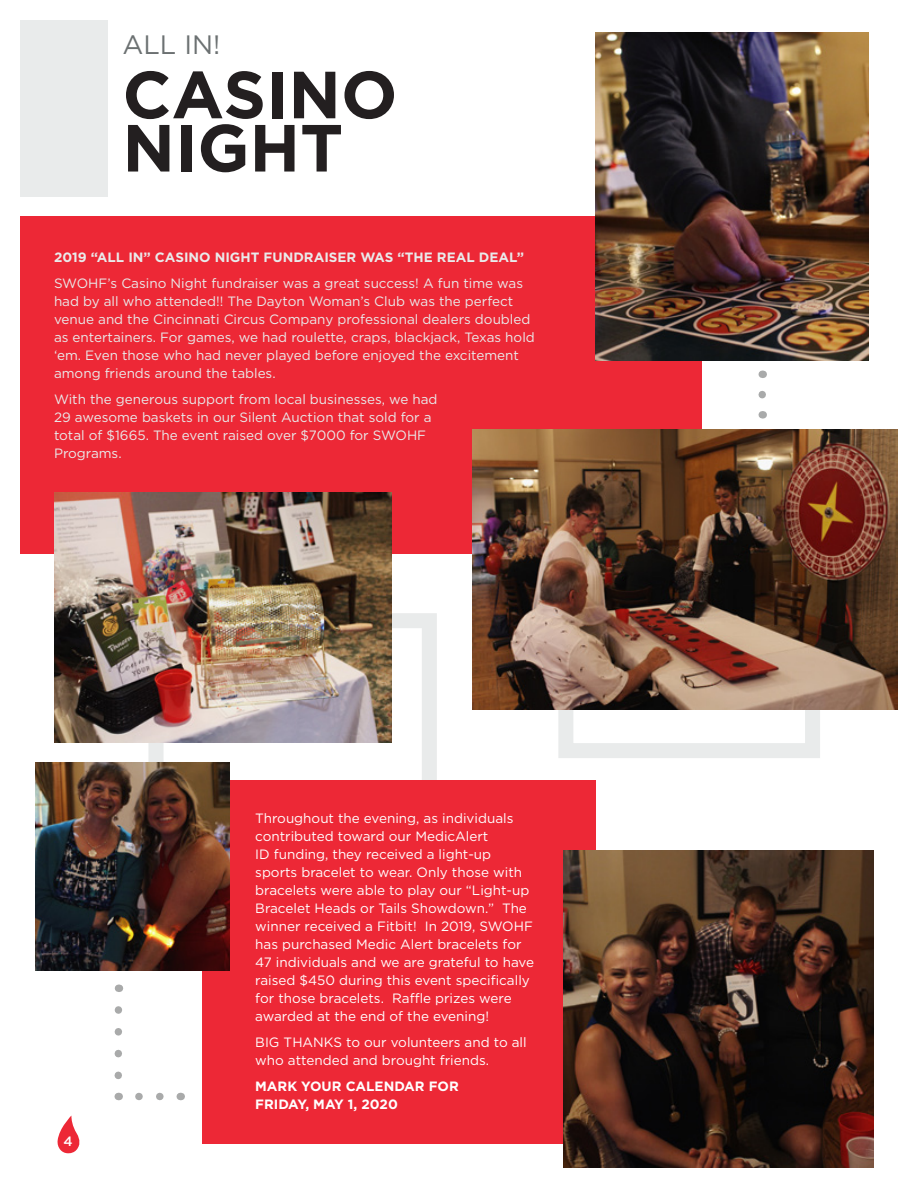
<style>
.page{position:relative;width:918px;height:1188px;background:#fff}
.page>*{position:absolute;margin:0;border:0;box-sizing:border-box;transform-origin:0 0}
.t1{font:700 66.6px/53.2px "Gotham";color:#231f20}
.t2{font:26.55px "Gotham";color:#6c7172}
.t3{font:13.5px/18px "Gotham";color:#e9ebeb}
.t4{font:13.5px/18px "Gotham";color:#fff}
.t5{font:700 13.5px "Gotham";color:#e9ebeb}
.t6{font:700 13.5px/18px "Gotham";color:#fff}
.t7{font:500 13.5px "Gotham";color:#fff}
</style>
<div class="page">
<div style="left:20px;top:20px;width:88px;height:177px;background:#e9ebeb"></div>
<div style="left:558px;top:554px;width:262px;height:204px;border:15px solid #e9ebeb"></div>
<div style="left:148px;top:613px;width:289px;height:205px;border:15px solid #e9ebeb"></div>
<div style="left:20px;top:216px;width:682px;height:338px;background:#ed2836"></div>
<div style="left:202px;top:781px;width:394px;height:363px;background:#ed2836"></div>
<img style="left:54px;top:493px;width:338px;height:249px">
<img style="left:473px;top:429px;width:425px;height:281px">
<img style="left:595px;top:33px;width:273px;height:328px">
<img style="left:563px;top:850px;width:311px;height:318px">
<svg style="left:758px;top:395px;width:8px;height:4px"></svg>
<svg style="left:115px;top:1010px;width:7px;height:69px"></svg>
<svg style="left:139px;top:1093px;width:25px;height:7px"></svg>
<img style="left:36px;top:762px;width:194px;height:209px">
<svg style="left:57px;top:1116px;width:23px;height:38px"></svg>
<p class="t2" style="left:122px;top:28px;width:99px">ALL IN!</p>
<p class="t1" style="left:122px;top:66px;width:277px">CASINO<br>NIGHT</p>
<p class="t5" style="left:54px;top:249px;width:472px">2019 “ALL IN” CASINO NIGHT FUNDRAISER WAS “THE REAL DEAL”</p>
<p class="t3" style="left:54px;top:274px;width:482px">SWOHF’s Casino Night fundraiser was a great success! A fun time was had by all who attended!! The Dayton Woman’s Club was the perfect venue and the Cincinnati Circus Company professional dealers doubled as entertainers. For games, we had roulette, craps, blackjack, Texas hold ‘em. Even those who had never played before enjoyed the excitement among friends around the tables.</p>
<p class="t3" style="left:54px;top:390px;width:385px">With the generous support from local businesses, we had 29 awesome baskets in our Silent Auction that sold for a total of $1665. The event raised over $7000 for SWOHF Programs.</p>
<p class="t7" style="left:64px;top:1132px;width:11px">4</p>
<p class="t4" style="left:255px;top:809px;width:280px">Throughout the evening, as individuals contributed toward our MedicAlert<br>ID funding, they received a light-up sports bracelet to wear. Only those with bracelets were able to play our “Light-up Bracelet Heads or Tails Showdown.” The winner received a Fitbit! In 2019, SWOHF has purchased Medic Alert bracelets for 47 individuals and we are grateful to have raised $450 during this event specifically for those bracelets. Raffle prizes were awarded at the end of the evening!</p>
<p class="t4" style="left:255px;top:1033px;width:273px">BIG THANKS to our volunteers and to all who attended and brought friends.</p>
<p class="t6" style="left:255px;top:1077px;width:205px">MARK YOUR CALENDAR FOR<br>FRIDAY, MAY 1, 2020</p>
</div>
